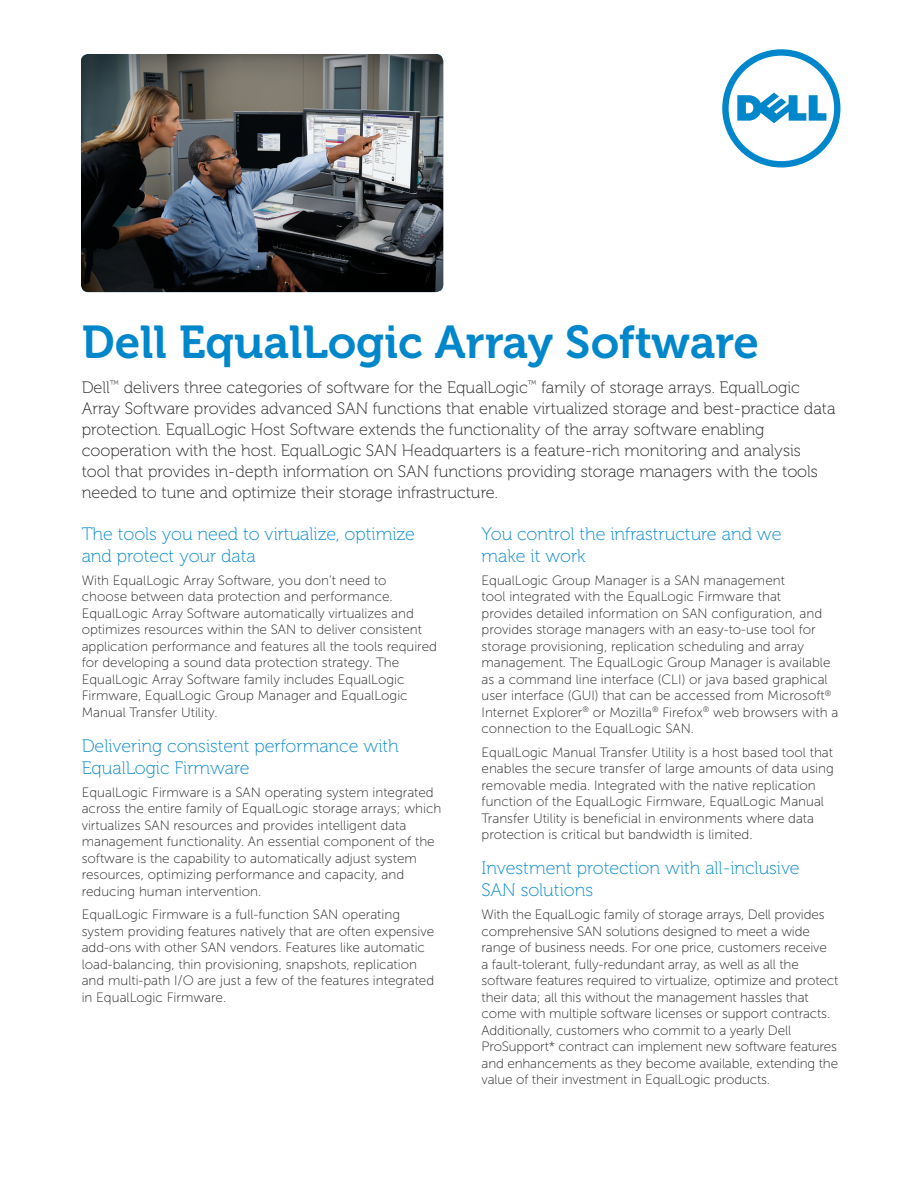
<style>
.page{position:relative;width:918px;height:1188px;background:#fff}
.page>*{position:absolute;margin:0;border:0;box-sizing:border-box;transform-origin:0 0}
.Header__main__Serif{font:45.9px "Museo For Dell 700";color:#0087cb}
.Paragraph_Head_Level{font:18px/21.6px "Museo For Dell 100";color:#0087cb}
.Intro_Statement{font:16.5px/21px "Museo For Dell 100";color:#231f20}
.Paragraph_Style_9_11{font:13.5px/16.5px "Museo Sans For Dell 100";color:#231f20}
</style>
<div class="page">
<svg style="left:722px;top:49px;width:118px;height:119px"></svg>
<img style="left:81px;top:54px;width:362px;height:238px">
<p class="Header__main__Serif" style="left:82px;top:317px;width:679px">Dell EqualLogic Array Software</p>
<p class="Intro_Statement" style="left:82px;top:377px;width:755px">Dell<sup>™</sup> delivers three categories of software for the EqualLogic<sup>™</sup> family of storage arrays. EqualLogic Array Software provides advanced SAN functions that enable virtualized storage and best-practice data protection. EqualLogic Host Software extends the functionality of the array software enabling cooperation with the host. EqualLogic SAN Headquarters is a feature-rich monitoring and analysis<br>tool that provides in-depth information on SAN functions providing storage managers with the tools needed to tune and optimize their storage infrastructure.</p>
<p class="Paragraph_Head_Level" style="left:82px;top:523px;width:335px">The tools you need to virtualize, optimize and protect your data</p>
<p class="Paragraph_Style_9_11" style="left:82px;top:572px;width:357px">With EqualLogic Array Software, you don’t need to<br>choose between data protection and performance.<br>EqualLogic Array Software automatically virtualizes and optimizes resources within the SAN to deliver consistent application performance and features all the tools required for developing a sound data protection strategy. The EqualLogic Array Software family includes EqualLogic Firmware, EqualLogic Group Manager and EqualLogic Manual Transfer Utility.</p>
<p class="Paragraph_Head_Level" style="left:82px;top:735px;width:319px">Delivering consistent performance with<br>EqualLogic Firmware</p>
<p class="Paragraph_Style_9_11" style="left:82px;top:784px;width:361px">EqualLogic Firmware is a SAN operating system integrated across the entire family of EqualLogic storage arrays; which virtualizes SAN resources and provides intelligent data management functionality. An essential component of the software is the capability to automatically adjust system resources, optimizing performance and capacity, and reducing human intervention.</p>
<p class="Paragraph_Style_9_11" style="left:82px;top:906px;width:354px">EqualLogic Firmware is a full-function SAN operating system providing features natively that are often expensive add-ons with other SAN vendors. Features like automatic load-balancing, thin provisioning, snapshots, replication and multi-path I/O are just a few of the features integrated in EqualLogic Firmware.</p>
<p class="Paragraph_Head_Level" style="left:482px;top:523px;width:301px">You control the infrastructure and we make it work</p>
<p class="Paragraph_Style_9_11" style="left:482px;top:572px;width:358px">EqualLogic Group Manager is a SAN management<br>tool integrated with the EqualLogic Firmware that<br>provides detailed information on SAN configuration, and provides storage managers with an easy-to-use tool for storage provisioning, replication scheduling and array management. The EqualLogic Group Manager is available as a command line interface (CLI) or java based graphical user interface (GUI) that can be accessed from Microsoft<sup>® </sup>Internet Explorer<sup>®</sup> or Mozilla<sup>®</sup> Firefox<sup>®</sup> web browsers with a connection to the EqualLogic SAN.</p>
<p class="Paragraph_Style_9_11" style="left:482px;top:744px;width:354px">EqualLogic Manual Transfer Utility is a host based tool that enables the secure transfer of large amounts of data using removable media. Integrated with the native replication function of the EqualLogic Firmware, EqualLogic Manual Transfer Utility is beneficial in environments where data protection is critical but bandwidth is limited.</p>
<p class="Paragraph_Head_Level" style="left:482px;top:858px;width:320px">Investment protection with all-inclusive<br>SAN solutions</p>
<p class="Paragraph_Style_9_11" style="left:482px;top:906px;width:358px">With the EqualLogic family of storage arrays, Dell provides comprehensive SAN solutions designed to meet a wide range of business needs. For one price, customers receive<br>a fault-tolerant, fully-redundant array, as well as all the software features required to virtualize, optimize and protect their data; all this without the management hassles that come with multiple software licenses or support contracts.<br>Additionally, customers who commit to a yearly Dell ProSupport* contract can implement new software features and enhancements as they become available, extending the value of their investment in EqualLogic products.</p>
</div>
